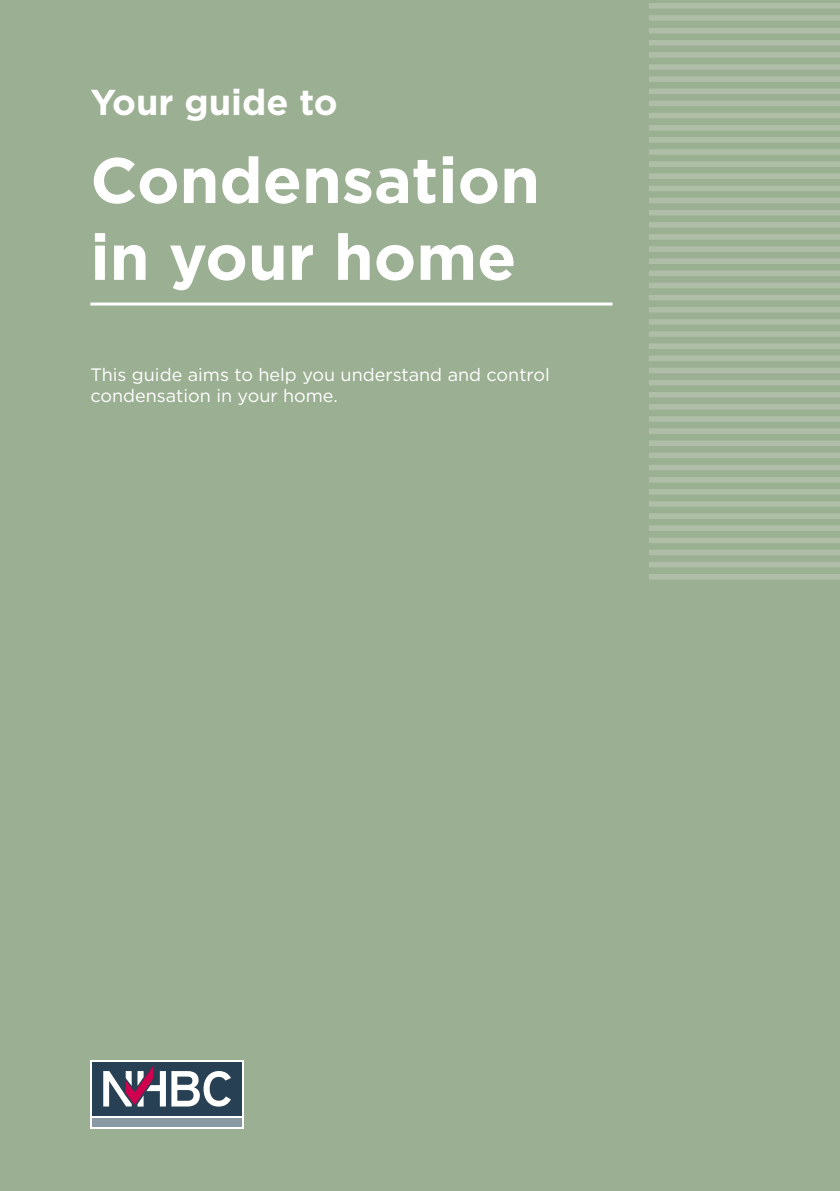
<style>
.page{position:relative;width:840px;height:1191px;background:#fff}
.page>*{position:absolute;margin:0;border:0;box-sizing:border-box;transform-origin:0 0}
.t1{font:700 64px/76.8px "Gotham";color:#fff}
.t2{font:700 36px "Gotham";color:#fff}
.t3{font:18px/21.6px "Gotham";color:#fff}
</style>
<div class="page">
<div style="left:0;top:0;width:839px;height:1191px;background:#9baf92"></div>
<hr style="left:90px;top:302px;width:522px;height:3px;background:#fff">
<div style="left:648px;top:28px;width:191px;height:5px;background:#aebea7"></div>
<div style="left:648px;top:40px;width:191px;height:6px;background:#aebea7"></div>
<div style="left:648px;top:52px;width:191px;height:6px;background:#aebea7"></div>
<div style="left:648px;top:64px;width:191px;height:6px;background:#aebea7"></div>
<div style="left:648px;top:76px;width:191px;height:6px;background:#aebea7"></div>
<div style="left:648px;top:88px;width:191px;height:6px;background:#aebea7"></div>
<div style="left:648px;top:101px;width:191px;height:5px;background:#aebea7"></div>
<div style="left:648px;top:113px;width:191px;height:5px;background:#aebea7"></div>
<div style="left:648px;top:125px;width:191px;height:5px;background:#aebea7"></div>
<div style="left:648px;top:137px;width:191px;height:6px;background:#aebea7"></div>
<div style="left:648px;top:149px;width:191px;height:6px;background:#aebea7"></div>
<div style="left:648px;top:161px;width:191px;height:6px;background:#aebea7"></div>
<div style="left:648px;top:173px;width:191px;height:6px;background:#aebea7"></div>
<div style="left:648px;top:186px;width:191px;height:5px;background:#aebea7"></div>
<div style="left:648px;top:198px;width:191px;height:5px;background:#aebea7"></div>
<div style="left:648px;top:210px;width:191px;height:5px;background:#aebea7"></div>
<div style="left:648px;top:222px;width:191px;height:6px;background:#aebea7"></div>
<div style="left:648px;top:234px;width:191px;height:6px;background:#aebea7"></div>
<div style="left:648px;top:246px;width:191px;height:6px;background:#aebea7"></div>
<div style="left:648px;top:258px;width:191px;height:6px;background:#aebea7"></div>
<div style="left:648px;top:270px;width:191px;height:6px;background:#aebea7"></div>
<div style="left:648px;top:283px;width:191px;height:5px;background:#aebea7"></div>
<div style="left:648px;top:295px;width:191px;height:5px;background:#aebea7"></div>
<div style="left:648px;top:307px;width:191px;height:5px;background:#aebea7"></div>
<div style="left:648px;top:319px;width:191px;height:6px;background:#aebea7"></div>
<div style="left:648px;top:331px;width:191px;height:6px;background:#aebea7"></div>
<div style="left:648px;top:343px;width:191px;height:6px;background:#aebea7"></div>
<div style="left:648px;top:355px;width:191px;height:6px;background:#aebea7"></div>
<div style="left:648px;top:368px;width:191px;height:5px;background:#aebea7"></div>
<div style="left:648px;top:380px;width:191px;height:5px;background:#aebea7"></div>
<div style="left:648px;top:392px;width:191px;height:5px;background:#aebea7"></div>
<div style="left:648px;top:404px;width:191px;height:6px;background:#aebea7"></div>
<div style="left:648px;top:416px;width:191px;height:6px;background:#aebea7"></div>
<div style="left:648px;top:428px;width:191px;height:6px;background:#aebea7"></div>
<div style="left:648px;top:440px;width:191px;height:6px;background:#aebea7"></div>
<div style="left:648px;top:452px;width:191px;height:6px;background:#aebea7"></div>
<div style="left:648px;top:465px;width:191px;height:5px;background:#aebea7"></div>
<div style="left:648px;top:477px;width:191px;height:5px;background:#aebea7"></div>
<div style="left:648px;top:489px;width:191px;height:5px;background:#aebea7"></div>
<div style="left:648px;top:501px;width:191px;height:6px;background:#aebea7"></div>
<div style="left:648px;top:513px;width:191px;height:6px;background:#aebea7"></div>
<div style="left:648px;top:525px;width:191px;height:6px;background:#aebea7"></div>
<div style="left:648px;top:537px;width:191px;height:6px;background:#aebea7"></div>
<div style="left:648px;top:550px;width:191px;height:5px;background:#aebea7"></div>
<div style="left:648px;top:562px;width:191px;height:5px;background:#aebea7"></div>
<div style="left:648px;top:574px;width:191px;height:5px;background:#aebea7"></div>
<div style="left:648px;top:3px;width:191px;height:6px;background:#aebea7"></div>
<div style="left:648px;top:15px;width:191px;height:6px;background:#aebea7"></div>
<svg style="left:90px;top:1060px;width:153px;height:68px"></svg>
<div style="left:92px;top:1062px;width:149px;height:53px;background:#284053"></div>
<div style="left:92px;top:1117px;width:149px;height:9px;background:#899aa5"></div>
<svg style="left:103px;top:1066px;width:128px;height:40px"></svg>
<h2 class="t2" style="left:90px;top:78px;width:249px">Your guide to</h2>
<h1 class="t1" style="left:90px;top:142px;width:451px">Condensation in your home</h1>
<p class="t3" style="left:90px;top:363px;width:461px">This guide aims to help you understand and control condensation in your home.</p>
</div>
